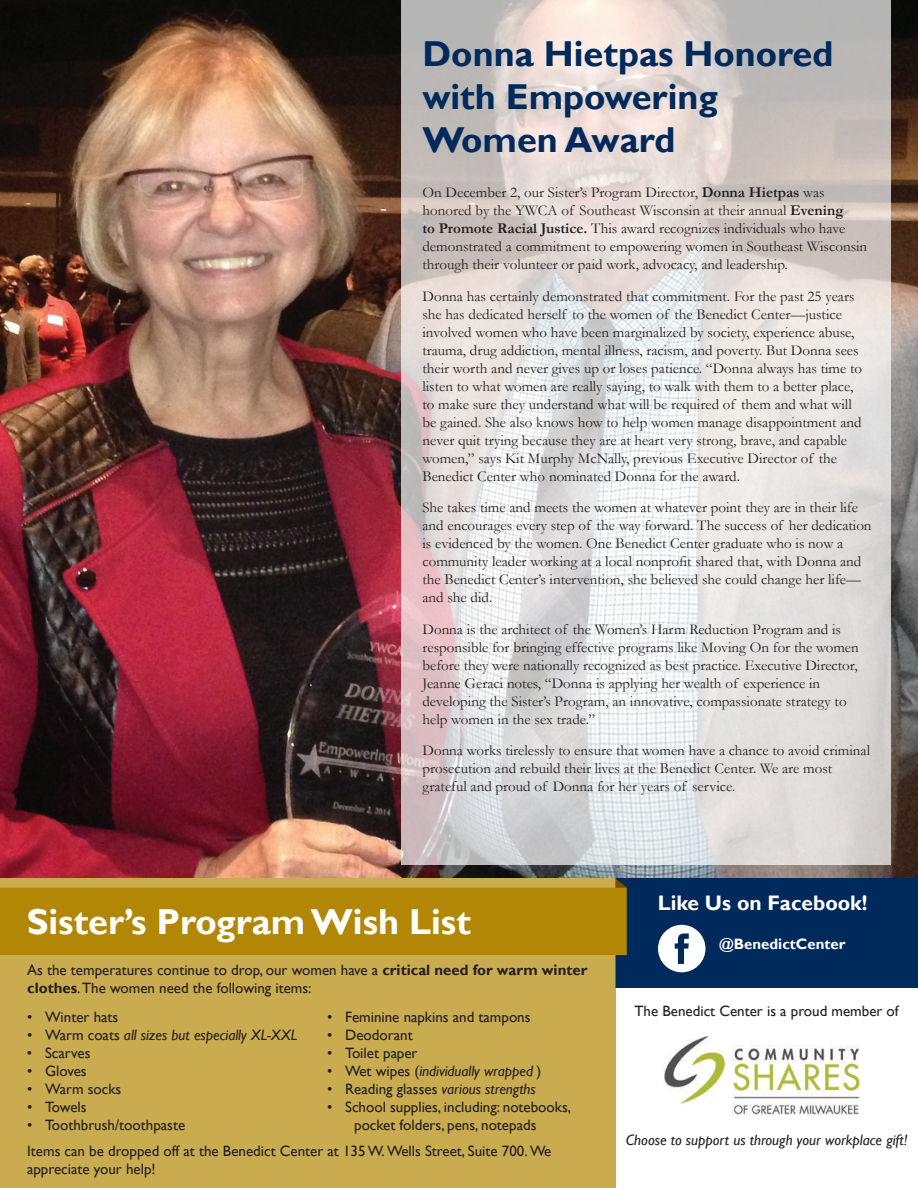
<style>
.page{position:relative;width:918px;height:1188px;background:#fff}
.page>*{position:absolute;margin:0;border:0;box-sizing:border-box;transform-origin:0 0}
.t1{font:700 36px/43.2px "Gill Sans";color:#00295c}
.t2{font:700 36px "Gill Sans";color:#fff}
.t3{font:700 21px "Gill Sans";color:#fff}
.t4{font:15px/18px "Garamond";color:#231f20}
.t5{font:15px/18px "Gill Sans";color:#231f20}
.t6{font:italic 15px "Gill Sans";color:#231f20}
.t7{font:700 15px "Gill Sans";color:#fff}
.s1{font-weight:700}
.s2{font-style:normal}
</style>
<div class="page">
<div style="left:616px;top:868px;width:302px;height:120px;background:#00295c"></div>
<div style="left:0;top:873px;width:616px;height:315px;background:#c9ab50"></div>
<img style="left:1px;top:0;width:917px;height:878px">
<svg style="left:401px;top:0;width:490px;height:865px;background:#ded9d8"></svg>
<svg style="left:0;top:878px;width:627px;height:77px;background:#b48b0e"></svg>
<svg style="left:658px;top:925px;width:48px;height:47px"></svg>
<img style="left:664px;top:1037px;width:197px;height:78px">
<h1 class="t1" style="left:422px;top:33px;width:413px">Donna Hietpas Honored with Empowering<br>Women Award</h1>
<p class="t4" style="left:422px;top:183px;width:446px">On December 2, our Sister’s Program Director, <span class="s1">Donna Hietpas</span> was honored by the YWCA of Southeast Wisconsin at their annual <span class="s1">Evening<br>to Promote Racial Justice.</span> This award recognizes individuals who have demonstrated a commitment to empowering women in Southeast Wisconsin through their volunteer or paid work, advocacy, and leadership.</p>
<p class="t4" style="left:422px;top:287px;width:441px">Donna has certainly demonstrated that commitment. For the past 25 years she has dedicated herself to the women of the Benedict Center—justice involved women who have been marginalized by society, experience abuse, trauma, drug addiction, mental illness, racism, and poverty. But Donna sees their worth and never gives up or loses patience. “Donna always has time to listen to what women are really saying, to walk with them to a better place, to make sure they understand what will be required of them and what will be gained. She also knows how to help women manage disappointment and never quit trying because they are at heart very strong, brave, and capable women,” says Kit Murphy McNally, previous Executive Director of the Benedict Center who nominated Donna for the award.</p>
<p class="t4" style="left:422px;top:498px;width:451px">She takes time and meets the women at whatever point they are in their life and encourages every step of the way forward. The success of her dedication is evidenced by the women. One Benedict Center graduate who is now a community leader working at a local nonprofit shared that, with Donna and the Benedict Center’s intervention, she believed she could change her life— and she did.</p>
<p class="t4" style="left:422px;top:620px;width:438px">Donna is the architect of the Women’s Harm Reduction Program and is responsible for bringing effective programs like Moving On for the women before they were nationally recognized as best practice. Executive Director, Jeanne Geraci notes, “Donna is applying her wealth of experience in developing the Sister’s Program, an innovative, compassionate strategy to help women in the sex trade.”</p>
<p class="t4" style="left:422px;top:741px;width:449px">Donna works tirelessly to ensure that women have a chance to avoid criminal prosecution and rebuild their lives at the Benedict Center. We are most grateful and proud of Donna for her years of service.</p>
<h1 class="t2" style="left:27px;top:900px;width:446px">Sister’s Program Wish List</h1>
<p class="t5" style="left:27px;top:962px;width:562px">As the temperatures continue to drop, our women have a <span class="s1">critical need for warm winter clothes</span>. The women need the following items:</p>
<p class="t5" style="left:27px;top:1008px;width:93px">• Winter hats</p>
<p class="t6" style="left:27px;top:1026px;width:272px"><span class="s2">• Warm coats</span> all sizes but especially XL-XXL</p>
<p class="t5" style="left:27px;top:1044px;width:65px">• Scarves</p>
<p class="t5" style="left:27px;top:1062px;width:61px">• Gloves</p>
<p class="t5" style="left:27px;top:1080px;width:96px">• Warm socks</p>
<p class="t5" style="left:27px;top:1098px;width:61px">• Towels</p>
<p class="t5" style="left:27px;top:1116px;width:160px">• Toothbrush/toothpaste</p>
<p class="t5" style="left:327px;top:1008px;width:205px">• Feminine napkins and tampons</p>
<p class="t5" style="left:327px;top:1026px;width:87px">• Deodorant</p>
<p class="t5" style="left:327px;top:1044px;width:92px">• Toilet paper</p>
<p class="t6" style="left:327px;top:1062px;width:216px"><span class="s2">• Wet wipes (</span>individually wrapped <span class="s2">)</span></p>
<p class="t6" style="left:327px;top:1080px;width:210px"><span class="s2">• Reading glasses</span> various strengths</p>
<p class="t5" style="left:327px;top:1098px;width:245px;text-align:center">• School supplies, including: notebooks, pocket folders, pens, notepads</p>
<p class="t5" style="left:27px;top:1142px;width:526px">Items can be dropped off at the Benedict Center at 135 W. Wells Street, Suite 700. We appreciate your help!</p>
<h2 class="t3" style="left:658px;top:891px;width:211px">Like Us on Facebook!</h2>
<p class="t7" style="left:719px;top:935px;width:128px">@BenedictCenter</p>
<p class="t5" style="left:635px;top:1003px;width:266px">The Benedict Center is a proud member of</p>
<p class="t6" style="left:626px;top:1131px;width:283px">Choose to support us through your workplace gift!</p>
</div>
